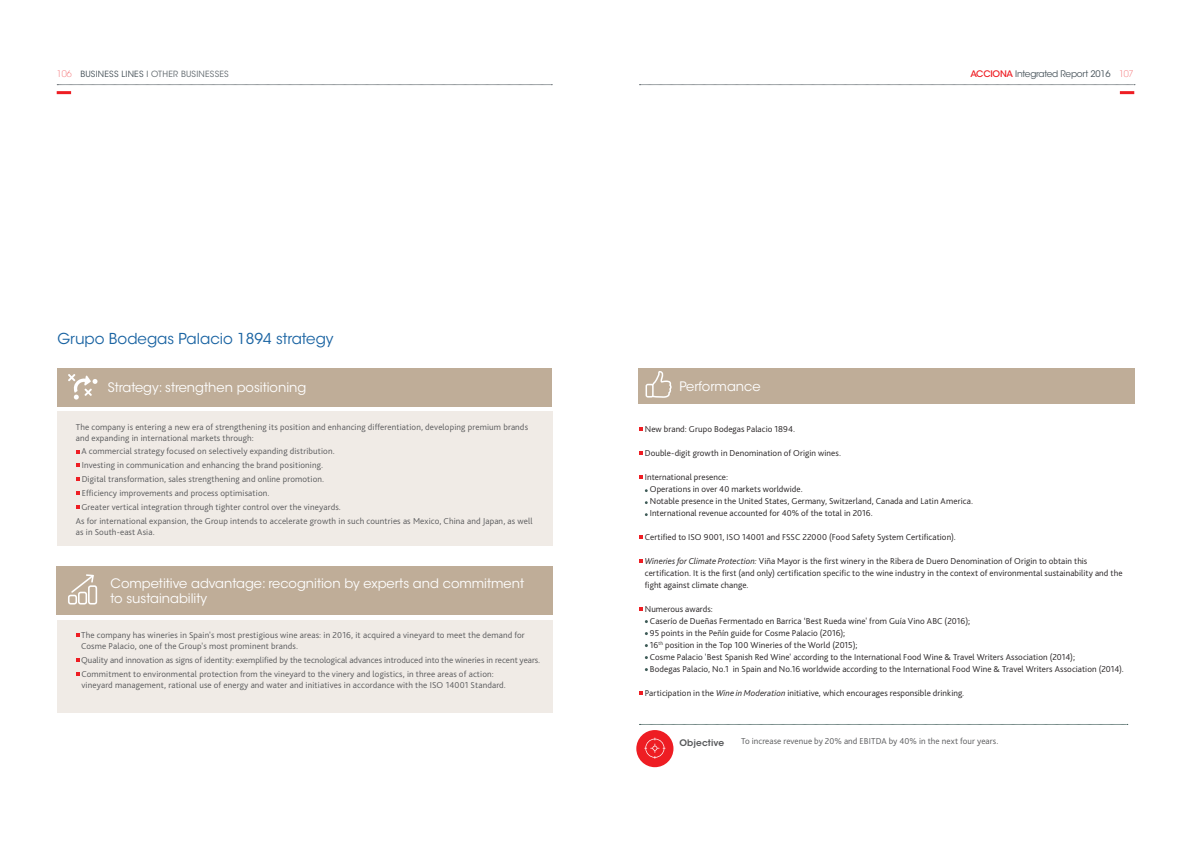
<style>
.page{position:relative;width:1191px;height:842px;background:#fff}
.page>*{position:absolute;margin:0;border:0;box-sizing:border-box;transform-origin:0 0}
.Título_Destacado{font:15px "ITC Avant Garde Std";color:#1963a2}
.Recuadro_Texto{font:13px/15px "ITC Avant Garde Std";color:#fff}
.Sangrado_1_con_punto{font:300 9px/12px "Bliss Pro";letter-spacing:.005em;color:#231f20}
.Tabla_Apartado_o_Sub{font:300 9px/11px "Bliss Pro";letter-spacing:.015em;color:#57585a}
.Recuadro_Texto-2{font:300 9px "Bliss Pro";letter-spacing:.01em;color:#57585a}
.t1{font:9px "ITC Avant Garde Std";letter-spacing:-.025em;color:#465259}
.Recuadro_Texto-3{font:600 9px "ITC Avant Garde Std";letter-spacing:.01em;color:#57585a}
.t2{font:8.5px "ITC Avant Garde Std";letter-spacing:.025em;color:#626a6f}
.s1{font-weight:200;font-size:9px;color:#ee1d23}
.s2{color:#465259}
.s3{font-weight:500;color:#ee1d23}
.s4{font-weight:200;color:#ee1d23}
.s5{font-style:italic}
</style>
<div class="page">
<hr style="left:1119px;top:91px;width:15px;height:3px;background:#ee1d23">
<hr style="left:57px;top:91px;width:14px;height:3px;background:#ee1d23">
<svg style="left:639px;top:84px;width:496px;height:1px"></svg>
<svg style="left:57px;top:84px;width:495px;height:1px"></svg>
<svg style="left:639px;top:724px;width:488px;height:1px"></svg>
<div style="left:638px;top:368px;width:496px;height:35px;background:#bfad98"></div>
<div style="left:57px;top:411px;width:496px;height:135px;background:#f0ebe6"></div>
<svg style="left:76px;top:477px;width:3px;height:4px"></svg>
<svg style="left:76px;top:491px;width:3px;height:4px"></svg>
<svg style="left:76px;top:505px;width:3px;height:4px"></svg>
<div style="left:57px;top:368px;width:494px;height:38px;background:#bfad98"></div>
<svg style="left:68px;top:374px;width:29px;height:26px"></svg>
<div style="left:57px;top:620px;width:496px;height:92px;background:#f0ebe6"></div>
<svg style="left:76px;top:658px;width:3px;height:4px"></svg>
<svg style="left:76px;top:672px;width:3px;height:4px"></svg>
<div style="left:57px;top:566px;width:496px;height:49px;background:#bfad98"></div>
<svg style="left:71px;top:574px;width:23px;height:19px"></svg>
<div style="left:68px;top:595px;width:9px;height:9px;border:2px solid #fff;border-radius:2px"></div>
<div style="left:78px;top:592px;width:9px;height:12px;border:2px solid #fff;border-radius:2px"></div>
<div style="left:88px;top:585px;width:9px;height:19px;border:2px solid #fff;border-radius:2px"></div>
<svg style="left:645px;top:371px;width:26px;height:27px"></svg>
<svg style="left:639px;top:427px;width:4px;height:4px"></svg>
<svg style="left:639px;top:451px;width:4px;height:4px"></svg>
<svg style="left:639px;top:475px;width:4px;height:4px"></svg>
<svg style="left:639px;top:535px;width:4px;height:4px"></svg>
<svg style="left:639px;top:559px;width:4px;height:4px"></svg>
<svg style="left:639px;top:607px;width:4px;height:4px"></svg>
<svg style="left:639px;top:691px;width:4px;height:4px"></svg>
<div style="left:636px;top:730px;width:37px;height:37px;background:#ee1d23;border-radius:50%"></div>
<svg style="left:644px;top:738px;width:21px;height:21px"></svg>
<p class="t2" style="left:57px;top:69px;width:174px"><span class="s1">106</span> <span class="s2">BUSINESS LINES</span> I OTHER BUSINESSES</p>
<p class="t1" style="left:970px;top:68px;width:165px"><span class="s3">ACCIONA</span> Integrated Report 2016 <span class="s4">107</span></p>
<p class="Título_Destacado" style="left:57px;top:330px;width:278px">Grupo Bodegas Palacio 1894 strategy</p>
<p class="Recuadro_Texto" style="left:108px;top:380px;width:200px">Strategy: strengthen positioning</p>
<p class="Tabla_Apartado_o_Sub" style="left:76px;top:421px;width:454px">The company is entering a new era of strengthening its position and enhancing differentiation, developing premium brands and expanding in international markets through:</p>
<p class="Tabla_Apartado_o_Sub" style="left:81px;top:446px;width:255px">A commercial strategy focused on selectively expanding distribution.</p>
<p class="Tabla_Apartado_o_Sub" style="left:82px;top:459px;width:243px">Investing in communication and enhancing the brand positioning.</p>
<p class="Tabla_Apartado_o_Sub" style="left:82px;top:473px;width:244px">Digital transformation, sales strengthening and online promotion.</p>
<p class="Tabla_Apartado_o_Sub" style="left:82px;top:487px;width:189px">Efficiency improvements and process optimisation.</p>
<p class="Tabla_Apartado_o_Sub" style="left:81px;top:501px;width:261px">Greater vertical integration through tighter control over the vineyards.</p>
<p class="Tabla_Apartado_o_Sub" style="left:76px;top:515px;width:458px">As for international expansion, the Group intends to accelerate growth in such countries as Mexico, China and Japan, as well as in South-east Asia.</p>
<p class="Recuadro_Texto" style="left:111px;top:576px;width:415px">Competitive advantage: recognition by experts and commitment to sustainability</p>
<p class="Tabla_Apartado_o_Sub" style="left:81px;top:629px;width:445px">The company has wineries in Spain's most prestigious wine areas: in 2016, it acquired a vineyard to meet the demand for<br>Cosme Palacio, one of the Group's most prominent brands.</p>
<p class="Tabla_Apartado_o_Sub" style="left:81px;top:654px;width:460px">Quality and innovation as signs of identity: exemplified by the tecnological advances introduced into the wineries in recent years.</p>
<p class="Tabla_Apartado_o_Sub" style="left:81px;top:668px;width:426px">Commitment to environmental protection from the vineyard to the vinery and logistics, in three areas of action: vineyard management, rational use of energy and water and initiatives in accordance with the ISO 14001 Standard.</p>
<p class="Recuadro_Texto" style="left:679px;top:379px;width:83px">Performance</p>
<p class="Sangrado_1_con_punto" style="left:645px;top:423px;width:152px">New brand: Grupo Bodegas Palacio 1894.</p>
<p class="Sangrado_1_con_punto" style="left:645px;top:447px;width:198px">Double-digit growth in Denomination of Origin wines.</p>
<p class="Sangrado_1_con_punto" style="left:645px;top:471px;width:85px">International presence:</p>
<p class="Sangrado_1_con_punto" style="left:650px;top:483px;width:155px">Operations in over 40 markets worldwide.</p>
<p class="Sangrado_1_con_punto" style="left:650px;top:495px;width:325px">Notable presence in the United States, Germany, Switzerland, Canada and Latin America.</p>
<p class="Sangrado_1_con_punto" style="left:650px;top:507px;width:225px">International revenue accounted for 40% of the total in 2016.</p>
<p class="Sangrado_1_con_punto" style="left:645px;top:531px;width:312px">Certified to ISO 9001, ISO 14001 and FSSC 22000 (Food Safety System Certification).</p>
<p class="Sangrado_1_con_punto" style="left:645px;top:555px;width:479px"><span class="s5">Wineries for Climate Protection:</span> Viña Mayor is the first winery in the Ribera de Duero Denomination of Origin to obtain this certification. It is the first (and only) certification specific to the wine industry in the context of environmental sustainability and the fight against climate change.</p>
<p class="Sangrado_1_con_punto" style="left:645px;top:603px;width:70px">Numerous awards:</p>
<p class="Sangrado_1_con_punto" style="left:650px;top:615px;width:322px">Caserío de Dueñas Fermentado en Barrica ‘Best Rueda wine' from Guía Vino ABC (2016);</p>
<p class="Sangrado_1_con_punto" style="left:650px;top:627px;width:197px">95 points in the Peñín guide for Cosme Palacio (2016);</p>
<p class="Sangrado_1_con_punto" style="left:650px;top:639px;width:209px">16<sup>th</sup> position in the Top 100 Wineries of the World (2015);</p>
<p class="Sangrado_1_con_punto" style="left:650px;top:651px;width:427px">Cosme Palacio 'Best Spanish Red Wine' according to the International Food Wine &amp; Travel Writers Association (2014);</p>
<p class="Sangrado_1_con_punto" style="left:650px;top:663px;width:475px">Bodegas Palacio, No.1 in Spain and No.16 worldwide according to the International Food Wine &amp; Travel Writers Association (2014).</p>
<p class="Sangrado_1_con_punto" style="left:645px;top:687px;width:321px">Participation in the <span class="s5">Wine in Moderation</span> initiative, which encourages responsible drinking.</p>
<p class="Recuadro_Texto-3" style="left:679px;top:737px;width:46px">Objective</p>
<p class="Recuadro_Texto-2" style="left:741px;top:736px;width:259px">To increase revenue by 20% and EBITDA by 40% in the next four years.</p>
</div>
